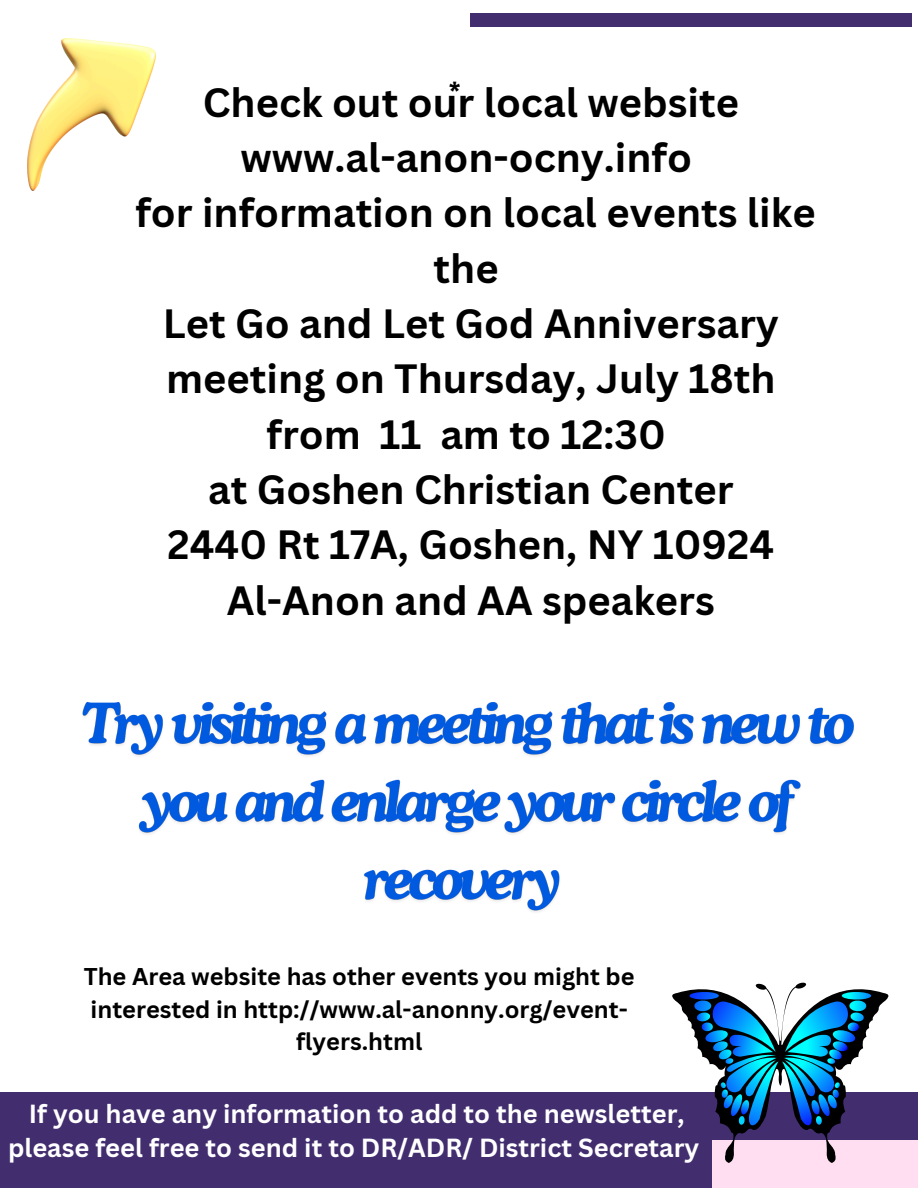
<style>
.page{position:relative;width:918px;height:1188px;background:#fff}
.page>*{position:absolute;margin:0;border:0;box-sizing:border-box;transform-origin:0 0}
.t1{font:700 39.75px/55.3px "Canva Sans";color:#000;text-align:center}
.t2{font:700 25.5px/34.8px "Canva Sans";color:#fff;text-align:center}
.t3{font:700 25.5px "Canva Sans";color:#000}
.t4{font:700 23.55px/32.7px "Canva Sans";color:#000;text-align:center}
</style>
<div class="page">
<div style="left:0;top:1093px;width:918px;height:95px;background:#422d6f"></div>
<div style="left:712px;top:1140px;width:206px;height:48px;background:#ffdef2"></div>
<div style="left:470px;top:13px;width:442px;height:14px;background:#422d6f"></div>
<img style="left:28px;top:39px;width:128px;height:152px">
<svg style="left:669px;top:982px;width:222px;height:181px"></svg>
<img style="left:82px;top:701px;width:772px;height:211px">
<p class="t3" style="left:449px;top:73px;width:13px">*</p>
<h2 class="t1" style="left:136px;top:74px;width:682px">Check out our local website www.al-anon-ocny.info<br>for information on local events like the<br>Let Go and Let God Anniversary meeting on Thursday, July 18th from 11 am to 12:30<br>at Goshen Christian Center<br>2440 Rt 17A, Goshen, NY 10924<br>Al-Anon and AA speakers</h2>
<p class="t4" style="left:84px;top:960px;width:552px">The Area website has other events you might be interested in http://www.al-anonny.org/event&shy;flyers.html</p>
<p class="t2" style="left:8px;top:1095px;width:693px">If you have any information to add to the newsletter, please feel free to send it to DR/ADR/ District Secretary</p>
</div>
